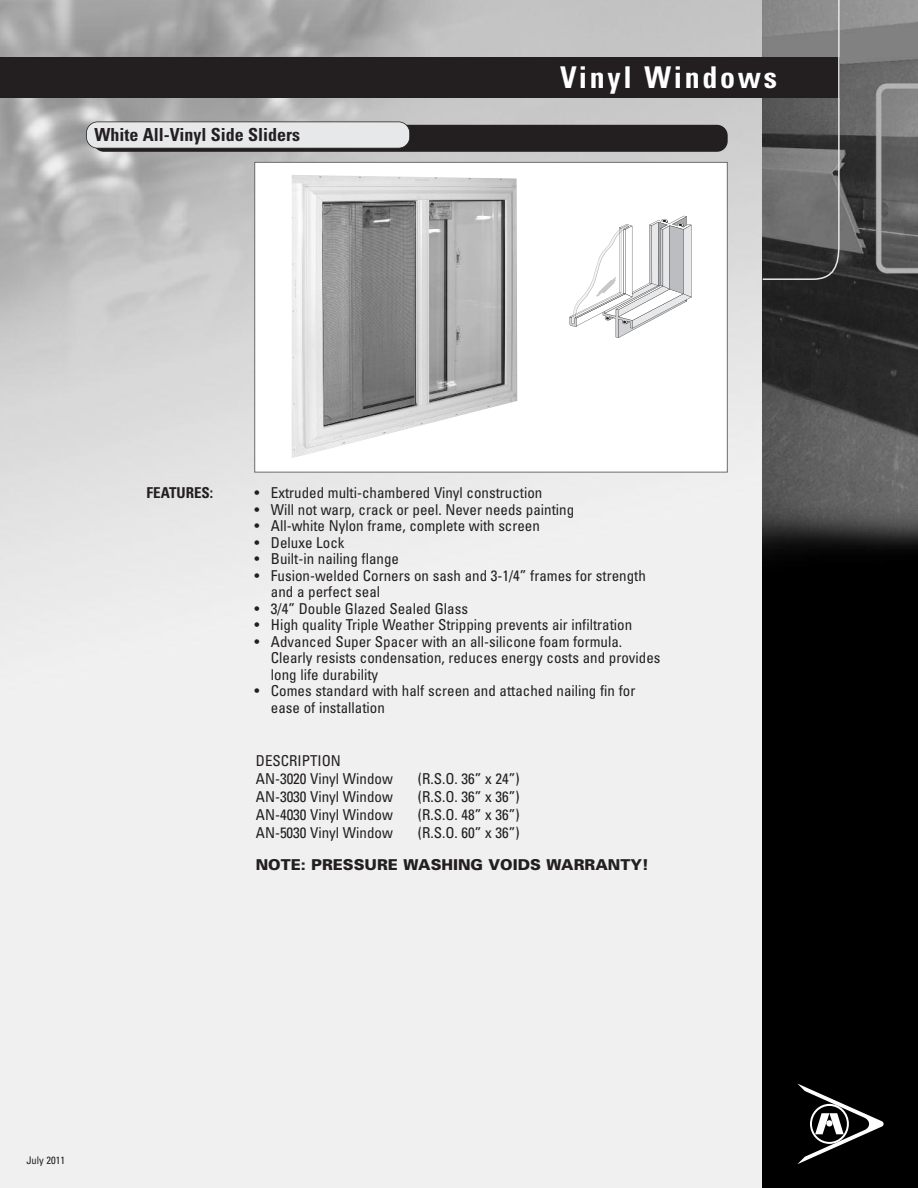
<style>
.page{position:relative;width:918px;height:1188px;background:#fff}
.page>*{position:absolute;margin:0;border:0;box-sizing:border-box;transform-origin:0 0}
.t1{font:700 condensed 30px "Univers";letter-spacing:.09em;color:#fff}
.t2{font:700 condensed 18px "Univers";color:#231f20}
.t3{font:condensed 15px/16.5px "Univers";color:#231f20}
.t4{font:900 15px "Univers";color:#231f20}
.t5{font:700 condensed 15px "Univers";color:#231f20}
.t6{font:condensed 10.5px "Univers";color:#231f20}
</style>
<div class="page">
<img style="left:0;top:0;width:763px;height:1188px">
<img style="left:763px;top:0;width:155px;height:1188px">
<div style="left:0;top:57px;width:840px;height:41px;background:#231f20"></div>
<svg style="left:761px;top:0;width:79px;height:281px;background:#605f5f"></svg>
<svg style="left:797px;top:1084px;width:87px;height:80px;background:#2f2f2f"></svg>
<svg style="left:826px;top:1120px;width:7px;height:7px"></svg>
<div style="left:255px;top:163px;width:472px;height:309px;background:#fff"></div>
<div style="left:254px;top:162px;width:474px;height:311px;border:1px solid #6c6d70"></div>
<div style="left:93px;top:125px;width:635px;height:27px;background:#231f20;border-radius:11px"></div>
<div style="left:86px;top:122px;width:324px;height:26px;background:#e7e8e9;border-radius:11px"></div>
<div style="left:86px;top:122px;width:324px;height:26px;border:2px solid #231f20;border-radius:12px"></div>
<svg style="left:570px;top:216px;width:122px;height:122px"></svg>
<img style="left:292px;top:175px;width:225px;height:283px">
<p class="t2" style="left:94px;top:128px;width:207px">White All-Vinyl Side Sliders</p>
<h1 class="t1" style="left:560px;top:67px;width:219px">Vinyl Windows</h1>
<p class="t5" style="left:147px;top:487px;width:68px">FEATURES:</p>
<p class="t3" style="left:255px;top:486px;width:289px">• Extruded multi-chambered Vinyl construction</p>
<p class="t3" style="left:255px;top:502px;width:321px">• Will not warp, crack or peel. Never needs painting</p>
<p class="t3" style="left:255px;top:519px;width:287px">• All-white Nylon frame, complete with screen</p>
<p class="t3" style="left:255px;top:535px;width:91px">• Deluxe Lock</p>
<p class="t3" style="left:255px;top:552px;width:146px">• Built-in nailing flange</p>
<p class="t3" style="left:271px;top:568px;width:376px;text-indent:-16px">• Fusion-welded Corners on sash and 3-1/4” frames for strength and a perfect seal</p>
<p class="t3" style="left:255px;top:601px;width:215px">• 3/4” Double Glazed Sealed Glass</p>
<p class="t3" style="left:255px;top:618px;width:379px">• High quality Triple Weather Stripping prevents air infiltration</p>
<p class="t3" style="left:271px;top:634px;width:391px;text-indent:-16px">• Advanced Super Spacer with an all-silicone foam formula.<br>Clearly resists condensation, reduces energy costs and provides long life durability</p>
<p class="t3" style="left:271px;top:684px;width:366px;text-indent:-16px">• Comes standard with half screen and attached nailing fin for ease of installation</p>
<p class="t3" style="left:256px;top:753px;width:138px;line-height:18px">DESCRIPTION<br>AN-3020 Vinyl Window</p>
<p class="t3" style="left:418px;top:771px;width:103px">(R.S.O. 36” x 24”)</p>
<p class="t3" style="left:256px;top:789px;width:138px">AN-3030 Vinyl Window</p>
<p class="t3" style="left:418px;top:789px;width:103px">(R.S.O. 36” x 36”)</p>
<p class="t3" style="left:256px;top:807px;width:138px">AN-4030 Vinyl Window</p>
<p class="t3" style="left:418px;top:807px;width:103px">(R.S.O. 48” x 36”)</p>
<p class="t3" style="left:256px;top:825px;width:138px">AN-5030 Vinyl Window</p>
<p class="t3" style="left:418px;top:825px;width:103px">(R.S.O. 60” x 36”)</p>
<p class="t4" style="left:256px;top:859px;width:394px">NOTE: PRESSURE WASHING VOIDS WARRANTY!</p>
<p class="t6" style="left:26px;top:1157px;width:40px">July 2011</p>
</div>
